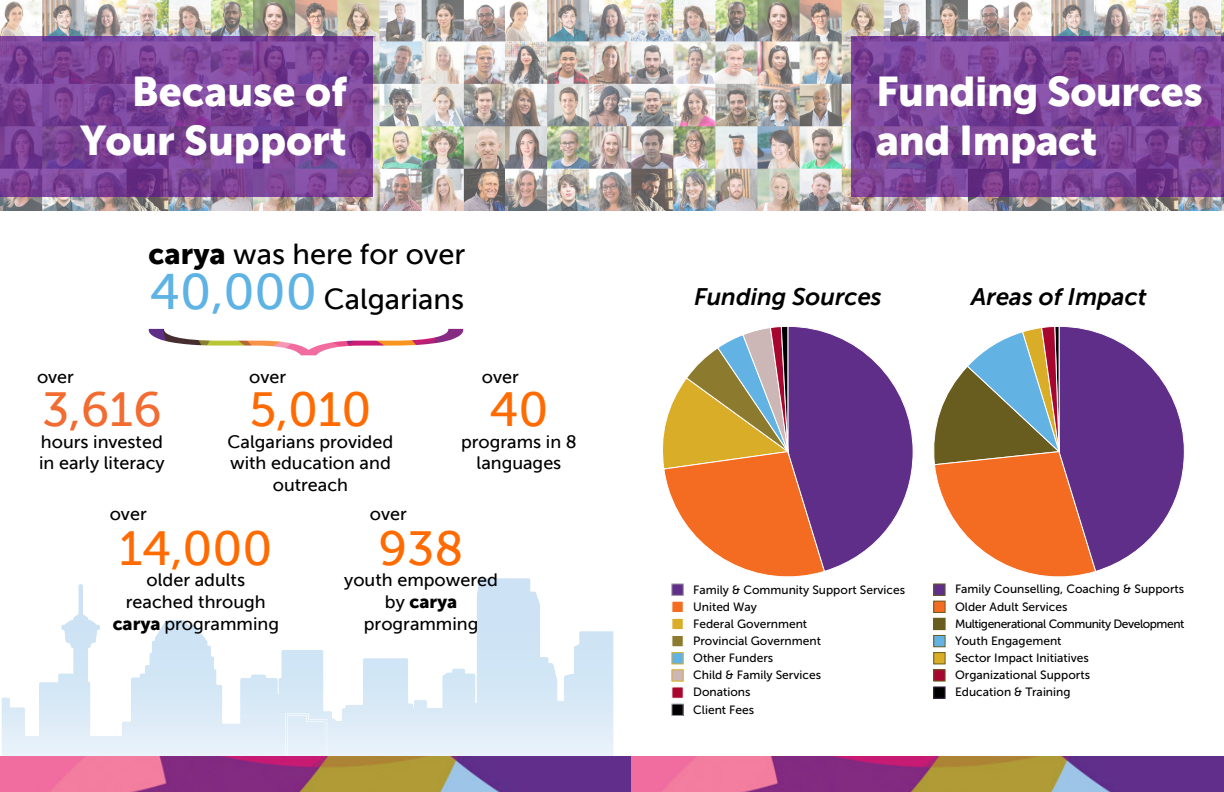
<style>
.page{position:relative;width:1224px;height:792px;background:#fff}
.page>*{position:absolute;margin:0;border:0;box-sizing:border-box;transform-origin:0 0}
.t1{font:48px "Museo Sans 500";color:#ff6b00}
.t2{font:48px "Museo Sans 500";color:#f26b31}
.t3{font:41px/49.2px "Museo Sans 900";letter-spacing:-.01em;color:#fff;text-align:right}
.t4{font:29px/45px "Museo Sans 500";color:#000}
.t5{font:italic 24px "Museo Sans 700";color:#000}
.t6{font:18px/21.6px "Museo Sans 500";color:#000;text-align:center}
.t7{font:18px "Museo Sans 900";color:#000}
.t8{font:12px/17.2px "Museo Sans 500";color:#000}
.t9{font:12px "Museo Sans 500";letter-spacing:-.035em;color:#000}
.s1{font-family:"Museo Sans 900"}
.s2{font-size:50px;color:#5eb3e4}
.s3{font-family:"Museo Sans 500"}
</style>
<div class="page">
<svg style="left:933px;top:326px;width:252px;height:266px"></svg>
<div style="left:934px;top:584px;width:11px;height:11px;background:#5f2e89"></div>
<div style="left:934px;top:584px;width:11px;height:12px;border:1px solid #685d1f"></div>
<div style="left:934px;top:635px;width:11px;height:12px;background:#62b3e4"></div>
<div style="left:934px;top:635px;width:11px;height:12px;border:1px solid #685d1f"></div>
<div style="left:934px;top:687px;width:11px;height:11px;background:#000"></div>
<div style="left:934px;top:687px;width:11px;height:12px;border:1px solid #422d4f"></div>
<div style="left:934px;top:670px;width:11px;height:11px;background:#a7062f"></div>
<div style="left:934px;top:670px;width:11px;height:11px;border:1px solid #685d1f"></div>
<div style="left:934px;top:618px;width:11px;height:12px;background:#685d1f"></div>
<div style="left:934px;top:601px;width:11px;height:11px;background:#f36c21"></div>
<div style="left:934px;top:601px;width:11px;height:12px;border:1px solid #685d1f"></div>
<div style="left:934px;top:653px;width:11px;height:11px;background:#daad28"></div>
<div style="left:934px;top:652px;width:11px;height:12px;border:1px solid #685d1f"></div>
<svg style="left:662px;top:326px;width:251px;height:266px"></svg>
<div style="left:672px;top:584px;width:11px;height:12px;background:#5f2e89;border:1px solid #9b93a1"></div>
<div style="left:672px;top:670px;width:11px;height:11px;background:#ccb6b6"></div>
<div style="left:672px;top:652px;width:11px;height:12px;background:#62b3e4;border:1px solid #daad28"></div>
<div style="left:672px;top:687px;width:11px;height:12px;background:#a7062f;border:1px solid #fff"></div>
<div style="left:672px;top:704px;width:11px;height:11px;background:#000"></div>
<div style="left:672px;top:704px;width:11px;height:12px;border:1px solid #9b93a1"></div>
<div style="left:672px;top:618px;width:11px;height:12px;background:#daad28;border:1px solid #fff"></div>
<div style="left:672px;top:601px;width:11px;height:12px;background:#f36c21;border:1px solid #fff"></div>
<div style="left:672px;top:635px;width:11px;height:12px;background:#8c7b2f;border:1px solid #fff"></div>
<img style="left:1px;top:0;width:1223px;height:210px">
<img style="left:631px;top:756px;width:593px;height:36px">
<svg style="left:2px;top:578px;width:612px;height:178px"></svg>
<svg style="left:286px;top:713px;width:41px;height:43px;background:#e3eff8"></svg>
<img style="left:0;top:756px;width:631px;height:36px">
<svg style="left:0;top:36px;width:373px;height:160px;background:#7a4296"></svg>
<svg style="left:851px;top:36px;width:373px;height:160px;background:#7a4296"></svg>
<img style="left:149px;top:329px;width:314px;height:26px">
<h2 class="t3" style="left:80px;top:71px;width:268px">Because of<br>Your Support</h2>
<h2 class="t3" style="left:876px;top:71px;width:328px;text-align:left">Funding Sources and Impact</h2>
<h3 class="t6" style="left:37px;top:368px;width:39px">over</h3>
<h3 class="t4" style="left:149px;top:234px;width:318px"><span class="s1">carya</span> was here for over<br><span class="s2">40,000</span> Calgarians</h3>
<h3 class="t6" style="left:249px;top:368px;width:39px">over</h3>
<h3 class="t6" style="left:482px;top:368px;width:39px">over</h3>
<h1 class="t2" style="left:42px;top:392px;width:121px">3,616</h1>
<h3 class="t6" style="left:39px;top:432px;width:127px;text-align:left">hours invested in early literacy</h3>
<h3 class="t6" style="left:110px;top:505px;width:39px">over</h3>
<h1 class="t1" style="left:249px;top:392px;width:124px">5,010</h1>
<h3 class="t6" style="left:228px;top:432px;width:167px">Calgarians provided with education and outreach</h3>
<h3 class="t6" style="left:370px;top:505px;width:39px">over</h3>
<h1 class="t1" style="left:489px;top:392px;width:61px">40</h1>
<h3 class="t6" style="left:461px;top:432px;width:117px">programs in 8 languages</h3>
<h1 class="t1" style="left:119px;top:530px;width:155px">14,000</h1>
<h3 class="t6" style="left:113px;top:571px;width:168px">older adults reached through <span class="s1">carya</span> programming</h3>
<h1 class="t1" style="left:379px;top:530px;width:87px">938</h1>
<h3 class="t6" style="left:344px;top:571px;width:155px">youth empowered</h3>
<h3 class="t7" style="left:385px;top:595px;width:74px"><span class="s3">by</span> carya</h3>
<h3 class="t6" style="left:364px;top:614px;width:116px">programming</h3>
<h3 class="t5" style="left:694px;top:287px;width:189px">Funding Sources</h3>
<h3 class="t5" style="left:971px;top:287px;width:177px">Areas of Impact</h3>
<p class="t8" style="left:693px;top:582px;width:214px">Family &amp; Community Support Services</p>
<p class="t8" style="left:955px;top:582px;width:231px">Family Counselling, Coaching &amp; Supports</p>
<p class="t8" style="left:693px;top:599px;width:65px">United Way</p>
<p class="t8" style="left:693px;top:633px;width:129px">Provincial Government</p>
<p class="t8" style="left:693px;top:616px;width:116px">Federal Government</p>
<p class="t8" style="left:955px;top:599px;width:114px">Older Adult Services</p>
<p class="t9" style="left:955px;top:619px;width:231px">Multigenerational Community Development</p>
<p class="t8" style="left:955px;top:633px;width:108px">Youth Engagement</p>
<p class="t8" style="left:693px;top:651px;width:82px">Other Funders</p>
<p class="t8" style="left:693px;top:685px;width:63px">Donations<br>Client Fees</p>
<p class="t8" style="left:693px;top:668px;width:129px">Child &amp; Family Services</p>
<p class="t8" style="left:955px;top:650px;width:135px">Sector Impact Initiatives</p>
<p class="t8" style="left:955px;top:668px;width:137px">Organizational Supports</p>
<p class="t8" style="left:955px;top:685px;width:117px">Education &amp; Training</p>
</div>
